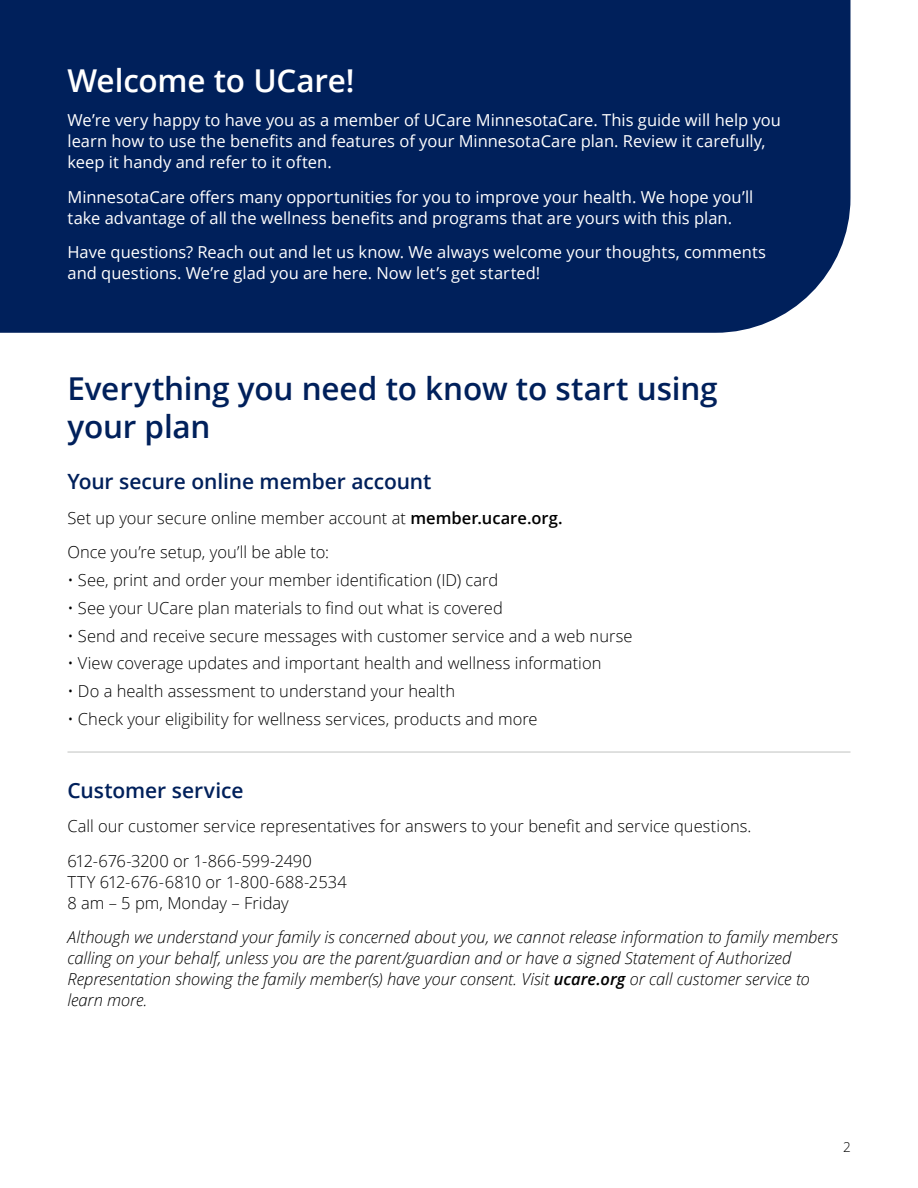
<style>
.page{position:relative;width:918px;height:1188px;background:#fff}
.page>*{position:absolute;margin:0;border:0;box-sizing:border-box;transform-origin:0 0}
.t1{font:600 31.5px/37.5px "Open Sans";letter-spacing:-.005em;color:#00205b}
.t2{font:600 31.5px "Open Sans";letter-spacing:-.005em;color:#fff}
.t3{font:600 21px "Open Sans";letter-spacing:-.005em;color:#00205b}
.t4{font:300 16.5px/34.5px "Open Sans";color:#000}
.t5{font:16.5px/21px "Open Sans";color:#fff}
.t6{font:italic 300 16.5px/21px "Open Sans";letter-spacing:-.005em;color:#000}
.t7{font:300 13.5px "Open Sans";color:#000}
.s1{font-weight:600}
</style>
<div class="page">
<div style="left:0;top:0;width:850px;height:333px;background:#00205b"></div>
<hr style="left:68px;top:751px;width:782px;height:2px;background:#c7c9c7">
<h1 class="t2" style="left:68px;top:59px;width:289px">Welcome to UCare!</h1>
<p class="t5" style="left:68px;top:109px;width:715px">We’re very happy to have you as a member of UCare MinnesotaCare. This guide will help you learn how to use the benefits and features of your MinnesotaCare plan. Review it carefully, keep it handy and refer to it often.</p>
<p class="t5" style="left:68px;top:186px;width:687px">MinnesotaCare offers many opportunities for you to improve your health. We hope you’ll take advantage of all the wellness benefits and programs that are yours with this plan.</p>
<p class="t5" style="left:68px;top:241px;width:700px">Have questions? Reach out and let us know. We always welcome your thoughts, comments and questions. We’re glad you are here. Now let’s get started!</p>
<h1 class="t1" style="left:68px;top:369px;width:652px">Everything you need to know to start using your plan</h1>
<p class="t3" style="left:68px;top:467px;width:365px">Your secure online member account</p>
<p class="t4" style="left:68px;top:500px;width:497px">Set up your secure online member account at <span class="s1">member.ucare.org.<br></span>Once you’re setup, you’ll be able to:</p>
<p class="t4" style="left:68px;top:562px;width:432px">• See, print and order your member identification (ID) card</p>
<p class="t4" style="left:68px;top:590px;width:437px">• See your UCare plan materials to find out what is covered</p>
<p class="t4" style="left:68px;top:618px;width:567px">• Send and receive secure messages with customer service and a web nurse</p>
<p class="t4" style="left:68px;top:646px;width:535px">• View coverage updates and important health and wellness information</p>
<p class="t4" style="left:68px;top:673px;width:389px">• Do a health assessment to understand your health</p>
<p class="t4" style="left:68px;top:701px;width:472px">• Check your eligibility for wellness services, products and more</p>
<p class="t3" style="left:68px;top:776px;width:177px">Customer service</p>
<p class="t4" style="left:68px;top:808px;width:685px">Call our customer service representatives for answers to your benefit and service questions.<br>612-676-3200 or 1-866-599-2490</p>
<p class="t4" style="left:67px;top:871px;width:281px;line-height:21px">TTY 612‑676‑6810 or 1-800‑688‑2534<br>8 am – 5 pm, Monday – Friday</p>
<p class="t6" style="left:67px;top:926px;width:772px">Although we understand your family is concerned about you, we cannot release information to family members calling on your behalf, unless you are the parent/guardian and or have a signed Statement of Authorized Representation showing the family member(s) have your consent. Visit <span class="s1">ucare.org</span> or call customer service to learn more.</p>
<p class="t7" style="left:843px;top:1138px;width:9px">2</p>
</div>
